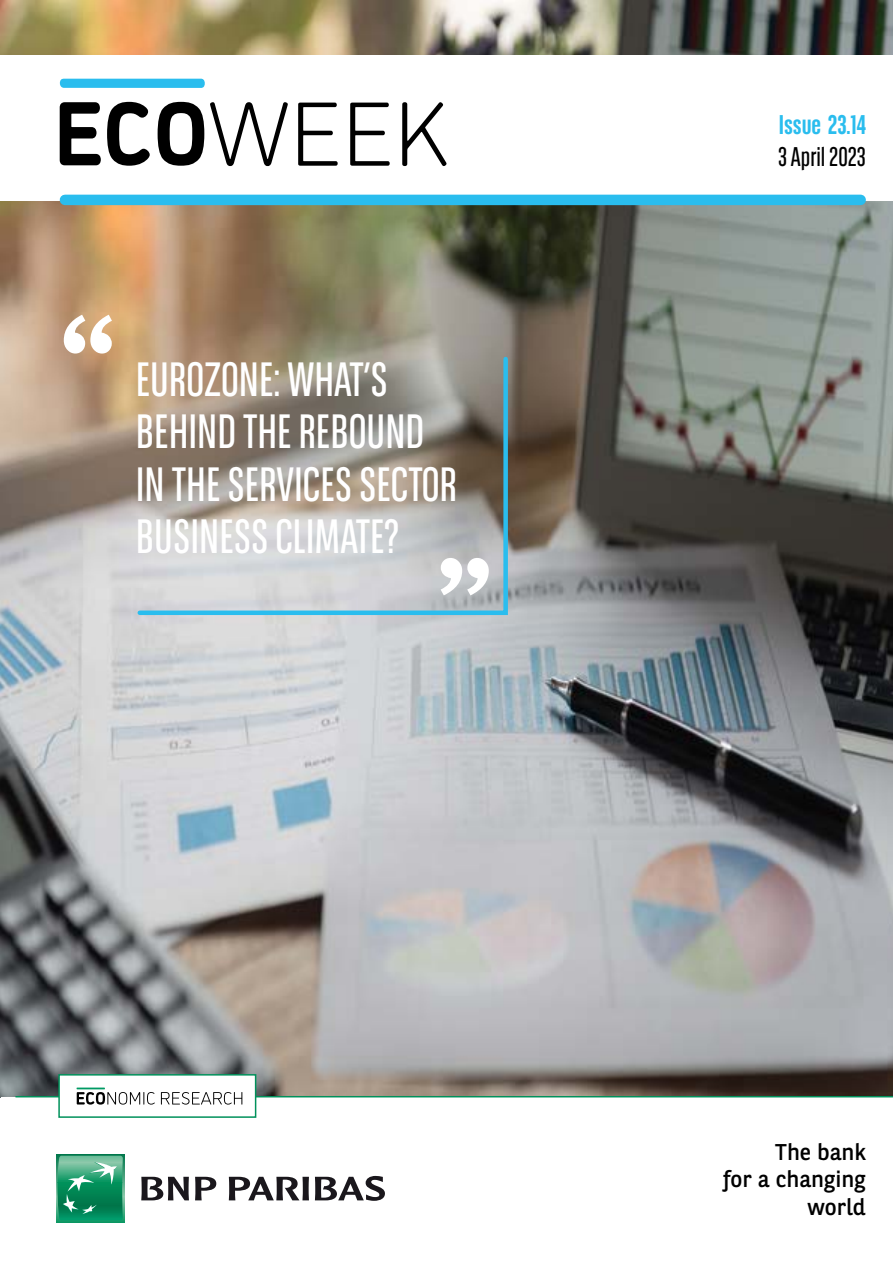
<style>
.page{position:relative;width:893px;height:1263px;background:#fff}
.page>*{position:absolute;margin:0;border:0;box-sizing:border-box;transform-origin:0 0}
.t1{font:48px/52.5px "BNPP Sans Condensed";color:#fff}
.t2{font:700 27px "BNPP Sans Condensed";color:#2abdee}
.t3{font:27px "BNPP Sans Condensed";color:#000}
.t4{font:22.8px/27.3px "BNPP Sans";color:#000;text-align:right}
</style>
<div class="page">
<img style="left:0;top:0;width:893px;height:1097px">
<div style="left:1px;top:55px;width:892px;height:146px;background:#fff"></div>
<hr style="left:15px;top:1096px;width:878px;height:1px;background:#00915b">
<div style="left:56px;top:1154px;width:68px;height:68px;background:#119263"></div>
<svg style="left:57px;top:1156px;width:66px;height:64px;background:#35a178"></svg>
<svg style="left:141px;top:1177px;width:48px;height:23px"></svg>
<svg style="left:195px;top:1177px;width:21px;height:23px"></svg>
<svg style="left:229px;top:1177px;width:80px;height:23px"></svg>
<svg style="left:315px;top:1176px;width:70px;height:25px"></svg>
<div style="left:58px;top:1074px;width:198px;height:44px;background:#fff;border:2px solid #00915b"></div>
<div style="left:65px;top:195px;width:796px;height:10px;background:#2abdee"></div>
<svg style="left:60px;top:102px;width:41px;height:63px"></svg>
<svg style="left:107px;top:102px;width:43px;height:64px"></svg>
<svg style="left:158px;top:102px;width:46px;height:64px"></svg>
<svg style="left:59px;top:79px;width:146px;height:9px"></svg>
<svg style="left:210px;top:102px;width:78px;height:64px"></svg>
<svg style="left:298px;top:103px;width:40px;height:63px"></svg>
<svg style="left:350px;top:103px;width:40px;height:63px"></svg>
<svg style="left:402px;top:102px;width:44px;height:64px"></svg>
<svg style="left:161px;top:1092px;width:81px;height:12px"></svg>
<svg style="left:76px;top:1087px;width:79px;height:17px"></svg>
<svg style="left:64px;top:315px;width:48px;height:39px"></svg>
<svg style="left:135px;top:354px;width:375px;height:263px;background:#a7a59f"></svg>
<p class="t1" style="left:136px;top:352px;width:323px">EUROZONE: WHAT’S<br>BEHIND THE REBOUND<br>IN THE SERVICES SECTOR<br>BUSINESS CLIMATE?</p>
<p class="t2" style="left:779px;top:109px;width:89px">Issue 23.14</p>
<p class="t3" style="left:778px;top:140px;width:89px">3 April 2023</p>
<p class="t4" style="left:723px;top:1137px;width:144px">The bank<br>for a changing world</p>
</div>
